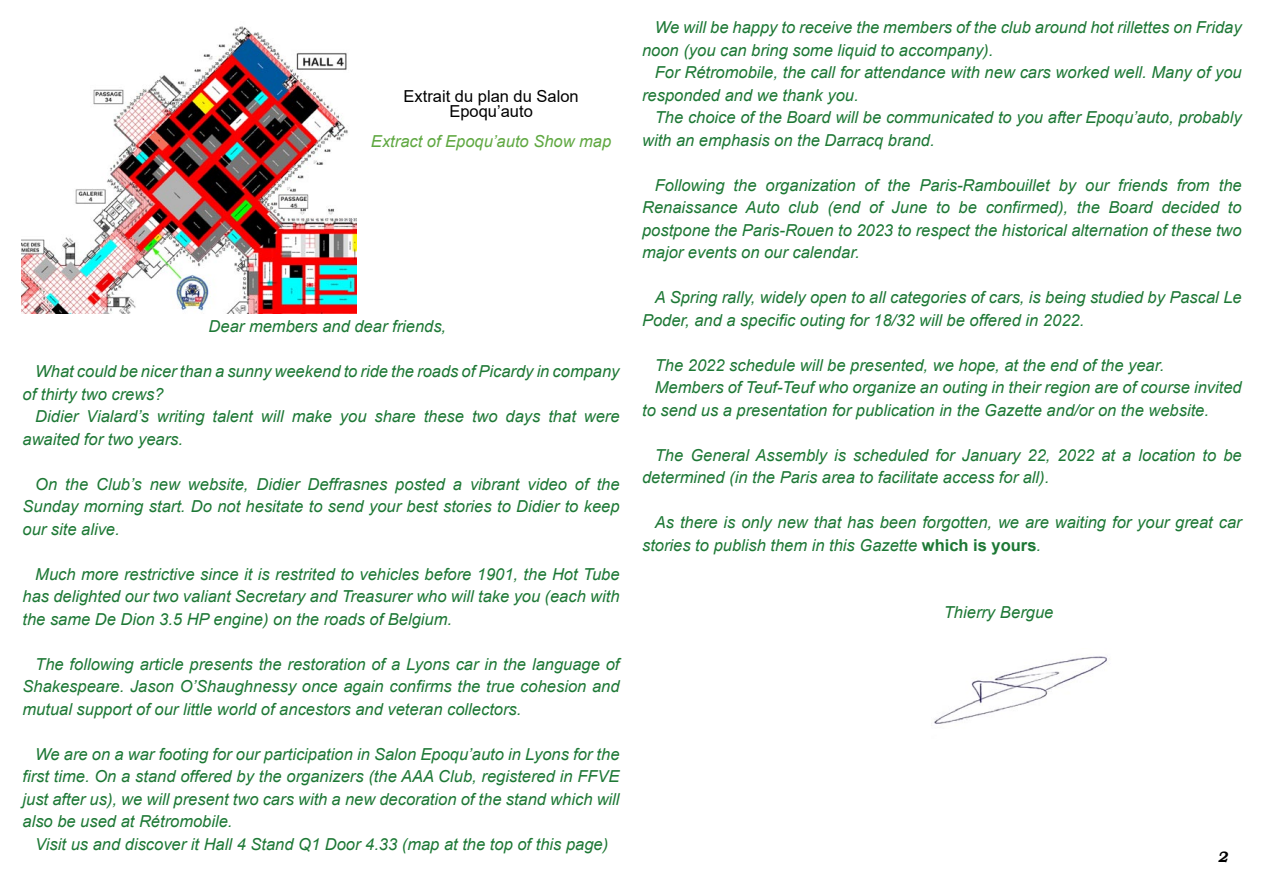
<style>
.page{position:relative;width:1263px;height:893px;background:#fff}
.page>*{position:absolute;margin:0;border:0;box-sizing:border-box;transform-origin:0 0}
.t1{font:italic 16.5px/22.5px "Arial";color:#1d7835}
.t2{font:16.5px/15px "Arial";color:#000;text-align:center}
.t3{font:italic 16.5px "Arial";color:#5fa841}
.t4{font:italic 700 15px "Bookman Old Style";color:#000}
.s1{font-weight:700;font-style:normal}
</style>
<div class="page">
<img style="left:931px;top:656px;width:176px;height:70px">
<img style="left:21px;top:26px;width:336px;height:288px">
<p class="t2" style="left:404px;top:89px;width:177px">Extrait du plan du Salon<br>Epoqu’auto</p>
<p class="t3" style="left:371px;top:131px;width:242px">Extract of Epoqu’auto Show map</p>
<p class="t1" style="left:209px;top:315px;width:239px">Dear members and dear friends,</p>
<p class="t1" style="left:23px;top:360px;width:598px;text-indent:13px">What could be nicer than a sunny weekend to ride the roads of Picardy in company of thirty two crews?</p>
<p class="t1" style="left:23px;top:405px;width:599px;text-indent:13px">Didier Vialard’s writing talent will make you share these two days that were awaited for two years.</p>
<p class="t1" style="left:23px;top:473px;width:599px;text-align:justify;text-indent:13px">On the Club’s new website, Didier Deffrasnes posted a vibrant video of the Sunday morning start. Do not hesitate to send your best stories to Didier to keep our site alive.</p>
<p class="t1" style="left:23px;top:563px;width:598px;text-align:justify;text-indent:13px">Much more restrictive since it is restrited to vehicles before 1901, the Hot Tube has delighted our two valiant Secretary and Treasurer who will take you (each with the same De Dion 3.5 HP engine) on the roads of Belgium.</p>
<p class="t1" style="left:23px;top:653px;width:598px;text-align:justify;text-indent:13px">The following article presents the restoration of a Lyons car in the language of Shakespeare. Jason O’Shaughnessy once again confirms the true cohesion and mutual support of our little world of ancestors and veteran collectors.</p>
<p class="t1" style="left:23px;top:743px;width:599px;text-align:justify;text-indent:13px">We are on a war footing for our participation in Salon Epoqu’auto in Lyons for the first time. On a stand offered by the organizers (the AAA Club, registered in FFVE just after us), we will present two cars with a new decoration of the stand which will also be used at Rétromobile.</p>
<p class="t1" style="left:35px;top:833px;width:574px">Visit us and discover it Hall 4 Stand Q1 Door 4.33 (map at the top of this page)</p>
<p class="t1" style="left:642px;top:16px;width:601px;text-indent:13px">We will be happy to receive the members of the club around hot rillettes on Friday noon (you can bring some liquid to accompany).</p>
<p class="t1" style="left:642px;top:61px;width:601px;text-indent:13px">For Rétromobile, the call for attendance with new cars worked well. Many of you responded and we thank you.</p>
<p class="t1" style="left:642px;top:106px;width:601px;text-indent:13px">The choice of the Board will be communicated to you after Epoqu’auto, probably with an emphasis on the Darracq brand.</p>
<p class="t1" style="left:642px;top:174px;width:601px;text-align:justify;text-indent:13px">Following the organization of the Paris-Rambouillet by our friends from the Renaissance Auto club (end of June to be confirmed), the Board decided to postpone the Paris-Rouen to 2023 to respect the historical alternation of these two major events on our calendar.</p>
<p class="t1" style="left:642px;top:286px;width:601px;text-indent:13px">A Spring rally, widely open to all categories of cars, is being studied by Pascal Le<br>Poder, and a specific outing for 18/32 will be offered in 2022.</p>
<p class="t1" style="left:655px;top:354px;width:511px">The 2022 schedule will be presented, we hope, at the end of the year.</p>
<p class="t1" style="left:655px;top:376px;width:588px">Members of Teuf-Teuf who organize an outing in their region are of course invited</p>
<p class="t1" style="left:642px;top:399px;width:568px">to send us a presentation for publication in the Gazette and/or on the website.</p>
<p class="t1" style="left:642px;top:444px;width:601px;text-indent:13px">The General Assembly is scheduled for January 22, 2022 at a location to be determined (in the Paris area to facilitate access for all).</p>
<p class="t1" style="left:642px;top:511px;width:601px;text-indent:13px">As there is only new that has been forgotten, we are waiting for your great car stories to publish them in this Gazette <span class="s1">which is yours</span>.</p>
<p class="t1" style="left:944px;top:601px;width:111px">Thierry Bergue</p>
<p class="t4" style="left:1217px;top:846px;width:12px">2</p>
</div>
